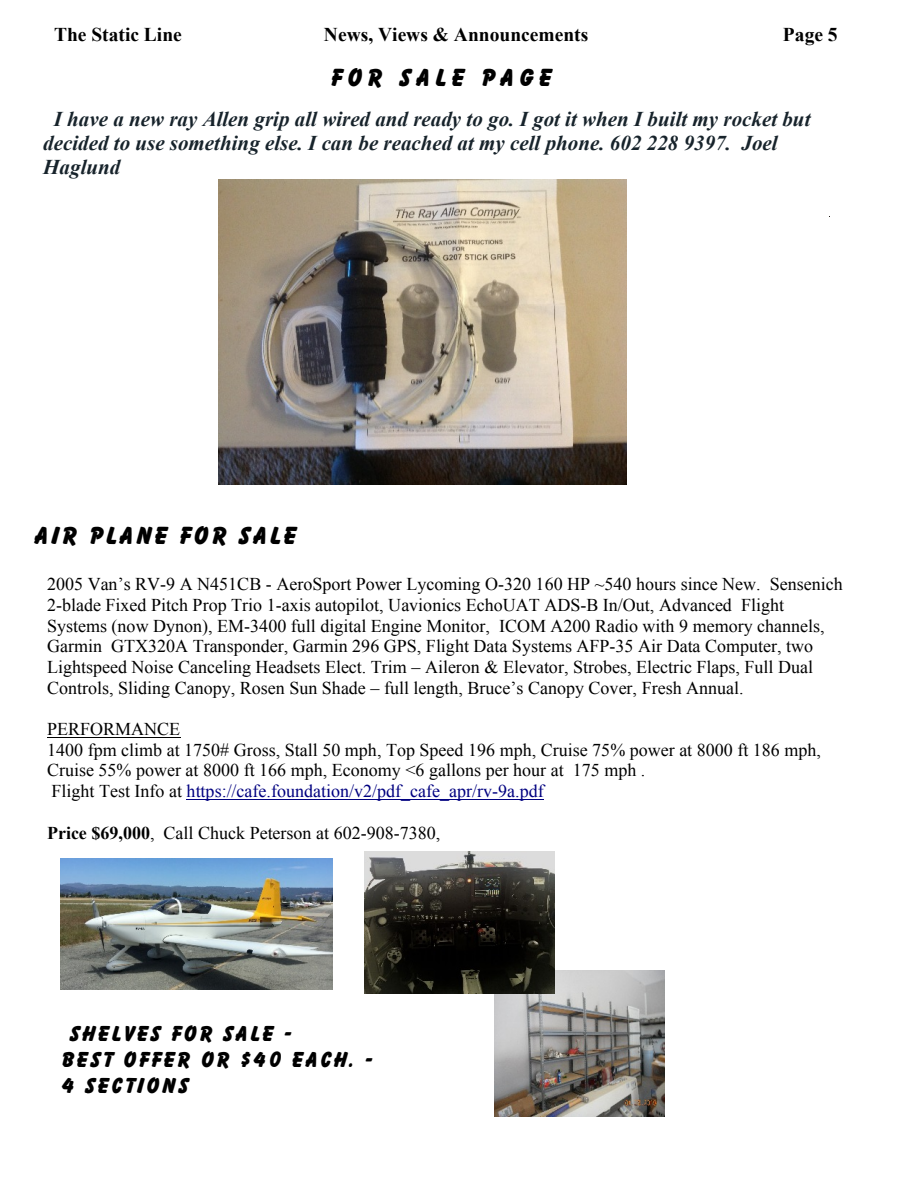
<style>
.page{position:relative;width:918px;height:1188px;background:#fff}
.page>*{position:absolute;margin:0;border:0;box-sizing:border-box;transform-origin:0 0}
.t1{font:24px "Balloonist SF Bold";letter-spacing:.1em;color:#000}
.t2{font:24px "Balloonist SF Bold";letter-spacing:.2em;color:#000}
.t3{font:italic 700 21px/24.2px "Times New Roman";color:#17232b}
.t4{font:21px/26.1px "Balloonist SF Bold";letter-spacing:.1em;color:#000}
.t5{font:700 19.5px "Times New Roman";color:#000}
.t6{font:18px/20.7px "Times New Roman";color:#000}
.s1{color:#000080}
.s2{font-weight:700}
</style>
<div class="page">
<hr style="left:47px;top:737px;width:133px;height:1px;background:#000">
<hr style="left:187px;top:799px;width:357px;height:1px;background:#000080">
<img style="left:495px;top:970px;width:169px;height:147px">
<img style="left:364px;top:851px;width:190px;height:142px">
<img style="left:60px;top:858px;width:272px;height:131px">
<img style="left:218px;top:180px;width:409px;height:305px">
<p class="t5" style="left:54px;top:28px;width:129px">The Static Line</p>
<p class="t5" style="left:324px;top:28px;width:266px">News, Views &amp; Announcements</p>
<p class="t5" style="left:783px;top:28px;width:56px">Page 5</p>
<h1 class="t2" style="left:329px;top:68px;width:223px">FOR SALE PAGE</h1>
<p class="t3" style="left:43px;top:109px;width:769px;text-indent:11px">I have a new ray Allen grip all wired and ready to go. I got it when I built my rocket but decided to use something else. I can be reached at my cell phone. 602 228 9397. Joel<br>Haglund</p>
<h1 class="t1" style="left:33px;top:526px;width:264px">AIR PLANE FOR SALE</h1>
<p class="t6" style="left:47px;top:576px;width:797px">2005 Van’s RV-9 A N451CB - AeroSport Power Lycoming O-320 160 HP ~540 hours since New. Sensenich 2-blade Fixed Pitch Prop Trio 1-axis autopilot, Uavionics EchoUAT ADS-B In/Out, Advanced Flight Systems (now Dynon), EM-3400 full digital Engine Monitor, ICOM A200 Radio with 9 memory channels, Garmin GTX320A Transponder, Garmin 296 GPS, Flight Data Systems AFP-35 Air Data Computer, two Lightspeed Noise Canceling Headsets Elect. Trim – Aileron &amp; Elevator, Strobes, Electric Flaps, Full Dual Controls, Sliding Canopy, Rosen Sun Shade – full length, Bruce’s Canopy Cover, Fresh Annual.</p>
<p class="t6" style="left:47px;top:720px;width:776px">PERFORMANCE<br>1400 fpm climb at 1750# Gross, Stall 50 mph, Top Speed 196 mph, Cruise 75% power at 8000 ft 186 mph, Cruise 55% power at 8000 ft 166 mph, Economy &lt;6 gallons per hour at 175 mph .<br>Flight Test Info at <span class="s1">https://cafe.foundation/v2/pdf_cafe_apr/rv-9a.pdf</span></p>
<p class="t6" style="left:47px;top:824px;width:395px"><span class="s2">Price $69,000</span>, Call Chuck Peterson at 602-908-7380,</p>
<p class="t4" style="left:60px;top:1021px;width:313px;text-indent:8px">SHELVES FOR SALE -<br>BEST OFFER OR $40 EACH. -<br>4 SECTIONS</p>
</div>
